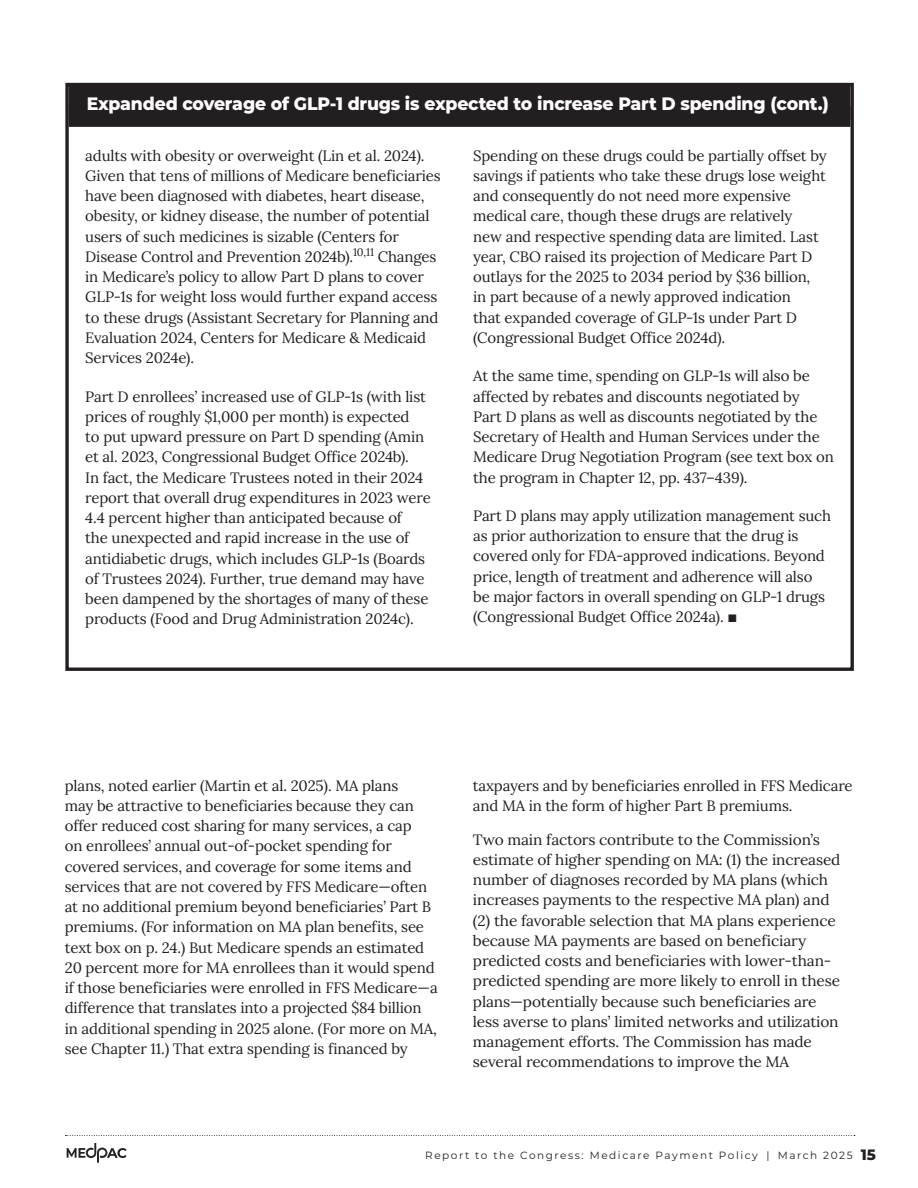
<style>
.page{position:relative;width:918px;height:1188px;background:#fff}
.page>*{position:absolute;margin:0;border:0;box-sizing:border-box;transform-origin:0 0}
.t1{font:800 18px "Montserrat";letter-spacing:-.01em;color:#fff;scale:.96 1}
.t2{font:15px/20.2px "Lora";letter-spacing:-.01em;color:#231f20}
.t3{font:10.5px "Montserrat";letter-spacing:.15em;color:#231f20}
.s1{font-family:"Times New Roman";font-size:16.5px}
.s2{font-weight:800;font-size:15px}
</style>
<div class="page">
<svg style="left:66px;top:1135px;width:789px;height:1px"></svg>
<svg style="left:67px;top:1143px;width:60px;height:20px"></svg>
<div style="left:69px;top:85px;width:782px;height:42px;background:#231f20"></div>
<div style="left:65px;top:83px;width:789px;height:588px;border:3px solid #231f20"></div>
<p class="t1" style="left:87px;top:91px;width:774px">Expanded coverage of GLP-1 drugs is expected to increase Part D spending (cont.)</p>
<p class="t2" style="left:85px;top:144px;width:357px">adults with obesity or overweight (Lin et al. 2024).<br>Given that tens of millions of Medicare beneficiaries have been diagnosed with diabetes, heart disease, obesity, or kidney disease, the number of potential users of such medicines is sizable (Centers for Disease Control and Prevention 2024b).<sup>10,11</sup> Changes in Medicare’s policy to allow Part D plans to cover GLP-1s for weight loss would further expand access to these drugs (Assistant Secretary for Planning and Evaluation 2024, Centers for Medicare &amp; Medicaid Services 2024e).</p>
<p class="t2" style="left:85px;top:385px;width:347px">Part D enrollees’ increased use of GLP-1s (with list prices of roughly $1,000 per month) is expected<br>to put upward pressure on Part D spending (Amin et al. 2023, Congressional Budget Office 2024b).<br>In fact, the Medicare Trustees noted in their 2024 report that overall drug expenditures in 2023 were 4.4 percent higher than anticipated because of<br>the unexpected and rapid increase in the use of antidiabetic drugs, which includes GLP-1s (Boards of Trustees 2024). Further, true demand may have been dampened by the shortages of many of these products (Food and Drug Administration 2024c).</p>
<p class="t2" style="left:473px;top:144px;width:355px">Spending on these drugs could be partially offset by savings if patients who take these drugs lose weight and consequently do not need more expensive medical care, though these drugs are relatively<br>new and respective spending data are limited. Last year, CBO raised its projection of Medicare Part D outlays for the 2025 to 2034 period by $36 billion, in part because of a newly approved indication<br>that expanded coverage of GLP-1s under Part D (Congressional Budget Office 2024d).</p>
<p class="t2" style="left:473px;top:365px;width:362px">At the same time, spending on GLP-1s will also be affected by rebates and discounts negotiated by<br>Part D plans as well as discounts negotiated by the Secretary of Health and Human Services under the Medicare Drug Negotiation Program (see text box on the program in Chapter 12, pp. 437–439).</p>
<p class="t2" style="left:473px;top:505px;width:359px">Part D plans may apply utilization management such as prior authorization to ensure that the drug is covered only for FDA-approved indications. Beyond price, length of treatment and adherence will also be major factors in overall spending on GLP-1 drugs (Congressional Budget Office 2024a). <span class="s1">■</span></p>
<p class="t2" style="left:65px;top:774px;width:374px">plans, noted earlier (Martin et al. 2025). MA plans<br>may be attractive to beneficiaries because they can offer reduced cost sharing for many services, a cap<br>on enrollees’ annual out-of-pocket spending for covered services, and coverage for some items and services that are not covered by FFS Medicare—often at no additional premium beyond beneficiaries’ Part B premiums. (For information on MA plan benefits, see text box on p. 24.) But Medicare spends an estimated 20 percent more for MA enrollees than it would spend if those beneficiaries were enrolled in FFS Medicare—a difference that translates into a projected $84 billion in additional spending in 2025 alone. (For more on MA, see Chapter 11.) That extra spending is financed by</p>
<p class="t2" style="left:473px;top:774px;width:381px">taxpayers and by beneficiaries enrolled in FFS Medicare and MA in the form of higher Part B premiums.</p>
<p class="t2" style="left:473px;top:828px;width:369px">Two main factors contribute to the Commission’s estimate of higher spending on MA: (1) the increased number of diagnoses recorded by MA plans (which increases payments to the respective MA plan) and (2) the favorable selection that MA plans experience because MA payments are based on beneficiary predicted costs and beneficiaries with lower-than&shy;predicted spending are more likely to enroll in these plans—potentially because such beneficiaries are less averse to plans’ limited networks and utilization management efforts. The Commission has made several recommendations to improve the MA</p>
<p class="t3" style="left:425px;top:1148px;width:452px">Report to the Congress: Medicare Payment Policy | March 2025 <span class="s2">15</span></p>
</div>
